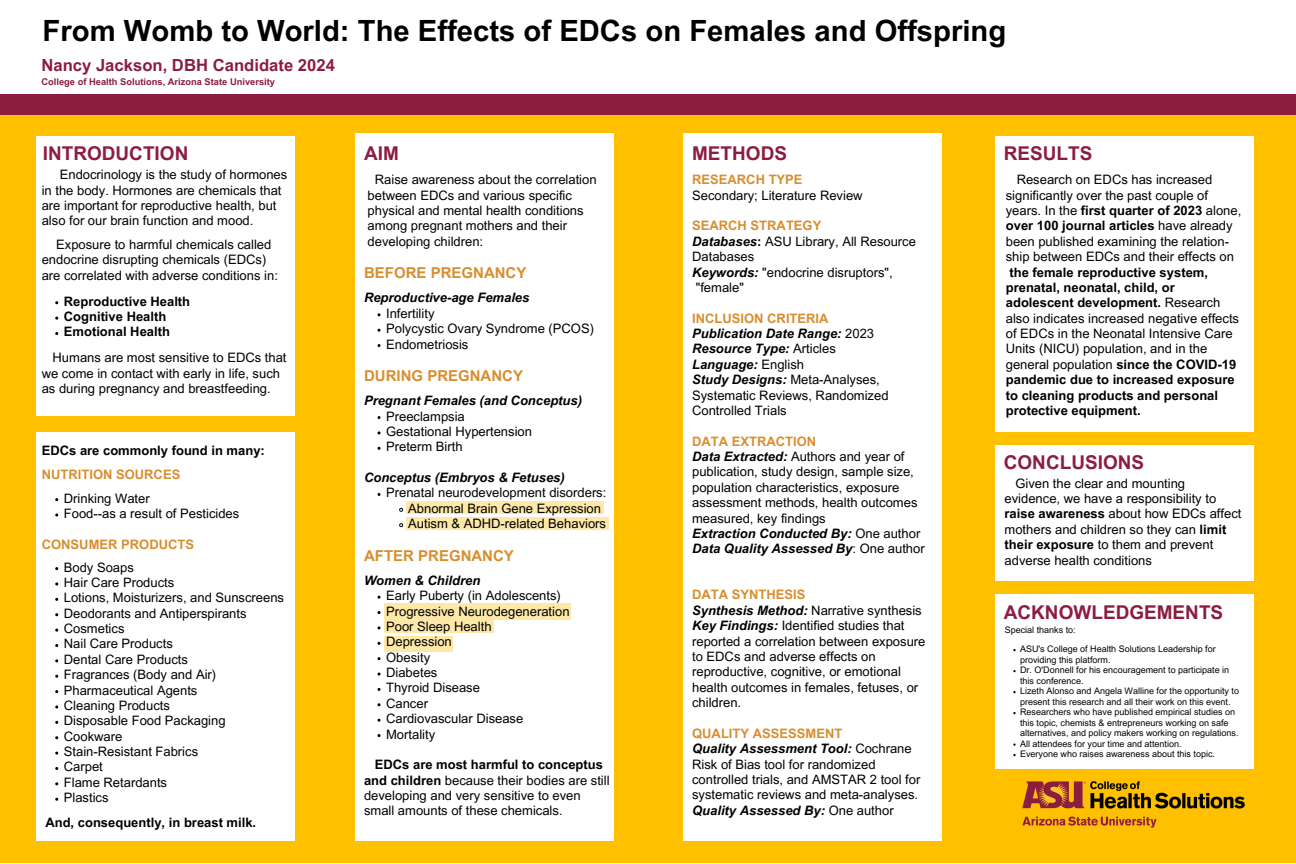
<style>
.page{position:relative;width:1296px;height:864px;background:#fff}
.page>*{position:absolute;margin:0;border:0;box-sizing:border-box;transform-origin:0 0}
.t1{font:700 29.25px "Arial MT Pro";color:#000}
.t2{font:700 19px "Arial MT Pro";color:#8c1d3f}
.t3{font:700 16.65px "Arial MT Pro";color:#8c1d40}
.t4{font:700 15px "Arial MT Pro";color:#d88e2f}
.t5{font:13px/15.4px "Arial MT Pro";color:#000}
.t6{font:700 13px/15.4px "Arial MT Pro";color:#000}
.t7{font:italic 700 13px "Arial MT Pro";color:#000}
.t8{font:700 13px "Arial MT Pro";color:#d88e2f}
.t9{font:700 9.35px "Arial MT Pro";color:#8c1d40}
.t10{font:9px/10.5px "Arial MT Pro";color:#000}
.s1{font-weight:700}
.s2{font-weight:700;color:#d88e2f}
.s3{font-weight:700;font-style:italic}
.s4{font-weight:400}
</style>
<div class="page">
<div style="left:0;top:105px;width:1296px;height:758px;background:#ffc000"></div>
<div style="left:355px;top:133px;width:258px;height:708px;background:#fff"></div>
<div style="left:406px;top:502px;width:198px;height:12px;background:#fee8a8"></div>
<div style="left:406px;top:517px;width:202px;height:12px;background:#fee8a8"></div>
<div style="left:384px;top:603px;width:187px;height:16px;background:#fee8a8"></div>
<div style="left:384px;top:621px;width:110px;height:12px;background:#fee8a8"></div>
<div style="left:384px;top:636px;width:69px;height:15px;background:#fee8a8"></div>
<svg style="left:399px;top:508px;width:4px;height:4px"></svg>
<svg style="left:399px;top:523px;width:4px;height:4px"></svg>
<img style="left:1022px;top:781px;width:223px;height:47px">
<div style="left:36px;top:136px;width:258px;height:279px;background:#fff"></div>
<div style="left:36px;top:432px;width:258px;height:409px;background:#fff"></div>
<div style="left:995px;top:136px;width:258px;height:296px;background:#fff"></div>
<div style="left:995px;top:594px;width:258px;height:174px;background:#fff"></div>
<div style="left:683px;top:133px;width:258px;height:708px;background:#fff"></div>
<div style="left:0;top:94px;width:1296px;height:21px;background:#8c1d3f"></div>
<div style="left:995px;top:445px;width:258px;height:136px;background:#fff"></div>
<h1 class="t1" style="left:43px;top:20px;width:965px">From Womb to World: The Effects of EDCs on Females and Offspring</h1>
<p class="t3" style="left:41px;top:59px;width:295px">Nancy Jackson, DBH Candidate 2024</p>
<p class="t9" style="left:41px;top:79px;width:235px">College of Health Solutions, Arizona State University</p>
<h2 class="t2" style="left:43px;top:146px;width:147px">INTRODUCTION</h2>
<p class="t5" style="left:42px;top:169px;width:247px;text-indent:18px">Endocrinology is the study of hormones in the body. Hormones are chemicals that are important for reproductive health, but also for our brain function and mood.</p>
<p class="t5" style="left:42px;top:238px;width:238px;text-indent:14px">Exposure to harmful chemicals called endocrine disrupting chemicals (EDCs) are correlated with adverse conditions in:</p>
<p class="t6" style="left:64px;top:295px;width:128px">Reproductive Health<br>Cognitive Health<br>Emotional Health</p>
<p class="t5" style="left:42px;top:352px;width:246px;text-indent:11px">Humans are most sensitive to EDCs that we come in contact with early in life, such as during pregnancy and breastfeeding.</p>
<p class="t6" style="left:42px;top:445px;width:225px">EDCs are commonly found in many:</p>
<p class="t8" style="left:42px;top:470px;width:140px">NUTRITION SOURCES</p>
<p class="t5" style="left:64px;top:492px;width:177px">Drinking Water<br>Food--as a result of Pesticides</p>
<p class="t8" style="left:42px;top:540px;width:154px">CONSUMER PRODUCTS</p>
<p class="t5" style="left:64px;top:561px;width:222px">Body Soaps<br>Hair Care Products<br>Lotions, Moisturizers, and Sunscreens<br>Deodorants and Antiperspirants<br>Cosmetics<br>Nail Care Products<br>Dental Care Products<br>Fragrances (Body and Air)<br>Pharmaceutical Agents<br>Cleaning Products<br>Disposable Food Packaging<br>Cookware<br>Stain-Resistant Fabrics<br>Carpet<br>Flame Retardants<br>Plastics</p>
<p class="t6" style="left:45px;top:816px;width:212px">And, consequently, in breast milk.</p>
<h2 class="t2" style="left:364px;top:146px;width:36px">AIM</h2>
<p class="t5" style="left:368px;top:174px;width:230px;text-indent:7px">Raise awareness about the correlation between EDCs and various specific physical and mental health conditions among pregnant mothers and their developing children:</p>
<p class="t4" style="left:364px;top:268px;width:164px">BEFORE PREGNANCY</p>
<p class="t7" style="left:364px;top:293px;width:167px">Reproductive-age Females</p>
<p class="t5" style="left:386px;top:307px;width:209px">Infertility<br>Polycystic Ovary Syndrome (PCOS)<br>Endometriosis</p>
<p class="t4" style="left:364px;top:370px;width:161px">DURING PREGNANCY</p>
<p class="t7" style="left:364px;top:396px;width:220px">Pregnant Females (and Conceptus)</p>
<p class="t5" style="left:386px;top:410px;width:147px">Preeclampsia<br>Gestational Hypertension<br>Preterm Birth</p>
<p class="t5" style="left:408px;top:487px;width:200px;text-indent:-22px">Prenatal neurodevelopment disorders:<br>Abnormal Brain Gene Expression<br>Autism &amp; ADHD-related Behaviors</p>
<p class="t7" style="left:364px;top:473px;width:202px">Conceptus (Embryos &amp; Fetuses)</p>
<p class="t4" style="left:364px;top:550px;width:151px">AFTER PREGNANCY</p>
<p class="t7" style="left:364px;top:575px;width:118px">Women &amp; Children</p>
<p class="t5" style="left:386px;top:590px;width:185px">Early Puberty (in Adolescents)<br>Progressive Neurodegeneration<br>Poor Sleep Health<br>Depression<br>Obesity<br>Diabetes<br>Thyroid Disease<br>Cancer<br>Cardiovascular Disease<br>Mortality</p>
<p class="t5" style="left:364px;top:759px;width:247px;text-indent:11px"><span class="s1">EDCs are most harmful to conceptus and children</span> because their bodies are still developing and very sensitive to even small amounts of these chemicals.</p>
<h2 class="t2" style="left:692px;top:146px;width:96px">METHODS</h2>
<p class="t8" style="left:692px;top:175px;width:112px">RESEARCH TYPE</p>
<p class="t5" style="left:692px;top:189px;width:172px">Secondary; Literature Review</p>
<p class="t5" style="left:692px;top:220px;width:225px"><span class="s2">SEARCH STRATEGY<br></span><span class="s3">Databases</span><span class="s1">:</span> ASU Library, All Resource<br>Databases<br><span class="s3">Keywords:</span> "endocrine disruptors", "female"</p>
<p class="t5" style="left:692px;top:312px;width:198px"><span class="s2">INCLUSION CRITERIA<br></span><span class="s3">Publication Date Range:</span> 2023<br><span class="s3">Resource Type:</span> Articles<br><span class="s3">Language:</span> English<br><span class="s3">Study Designs:</span> Meta-Analyses,<br>Systematic Reviews, Randomized<br>Controlled Trials</p>
<p class="t5" style="left:692px;top:435px;width:234px"><span class="s2">DATA EXTRACTION<br></span><span class="s3">Data Extracted:</span> Authors and year of publication, study design, sample size, population characteristics, exposure assessment methods, health outcomes measured, key findings<br><span class="s3">Extraction Conducted By:</span> One author <span class="s3">Data Quality Assessed By</span>: One author</p>
<p class="t5" style="left:692px;top:589px;width:235px"><span class="s2">DATA SYNTHESIS<br></span><span class="s3">Synthesis Method:</span> Narrative synthesis<br><span class="s3">Key Findings:</span> Identified studies that reported a correlation between exposure to EDCs and adverse effects on reproductive, cognitive, or emotional health outcomes in females, fetuses, or children.</p>
<p class="t5" style="left:692px;top:727px;width:230px"><span class="s2">QUALITY ASSESSMENT<br></span><span class="s3">Quality Assessment Tool:</span> Cochrane Risk of Bias tool for randomized controlled trials, and AMSTAR 2 tool for systematic reviews and meta-analyses.<br><span class="s3">Quality Assessed By:</span> One author</p>
<h2 class="t2" style="left:1004px;top:146px;width:90px">RESULTS</h2>
<p class="t5" style="left:1006px;top:174px;width:237px;text-indent:11px">Research on EDCs has increased significantly over the past couple of years. In the <span class="s1">first quarter of 2023</span> alone, <span class="s1">over 100 journal articles</span> have already been published examining the relation&shy;ship between EDCs and their effects on</p>
<p class="t6" style="left:1006px;top:266px;width:235px">the female reproductive system, prenatal, neonatal, child, or adolescent development. <span class="s4">Research also indicates increased negative effects of EDCs in the Neonatal Intensive Care Units (NICU) population, and in the general population</span> since the COVID-19 pandemic due to increased exposure to cleaning products and personal protective equipment.</p>
<h2 class="t2" style="left:1004px;top:456px;width:142px">CONCLUSIONS</h2>
<p class="t5" style="left:1005px;top:477px;width:238px;text-indent:11px">Given the clear and mounting evidence, we have a responsibility to <span class="s1">raise awareness</span> about how EDCs affect mothers and children so they can <span class="s1">limit their exposure</span> to them and prevent adverse health conditions</p>
<h2 class="t2" style="left:1004px;top:605px;width:221px">ACKNOWLEDGEMENTS</h2>
<p class="t10" style="left:1005px;top:626px;width:73px">Special thanks to:</p>
<p class="t10" style="left:1020px;top:645px;width:221px">ASU's College of Health Solutions Leadership for providing this platform.<br>Dr. O'Donnell for his encouragement to participate in this conference.<br>Lizeth Alonso and Angela Walline for the opportunity to present this research and all their work on this event.<br>Researchers who have published empirical studies on this topic, chemists &amp; entrepreneurs working on safe alternatives, and policy makers working on regulations.<br>All attendees for your time and attention.<br>Everyone who raises awareness about this topic.</p>
</div>
